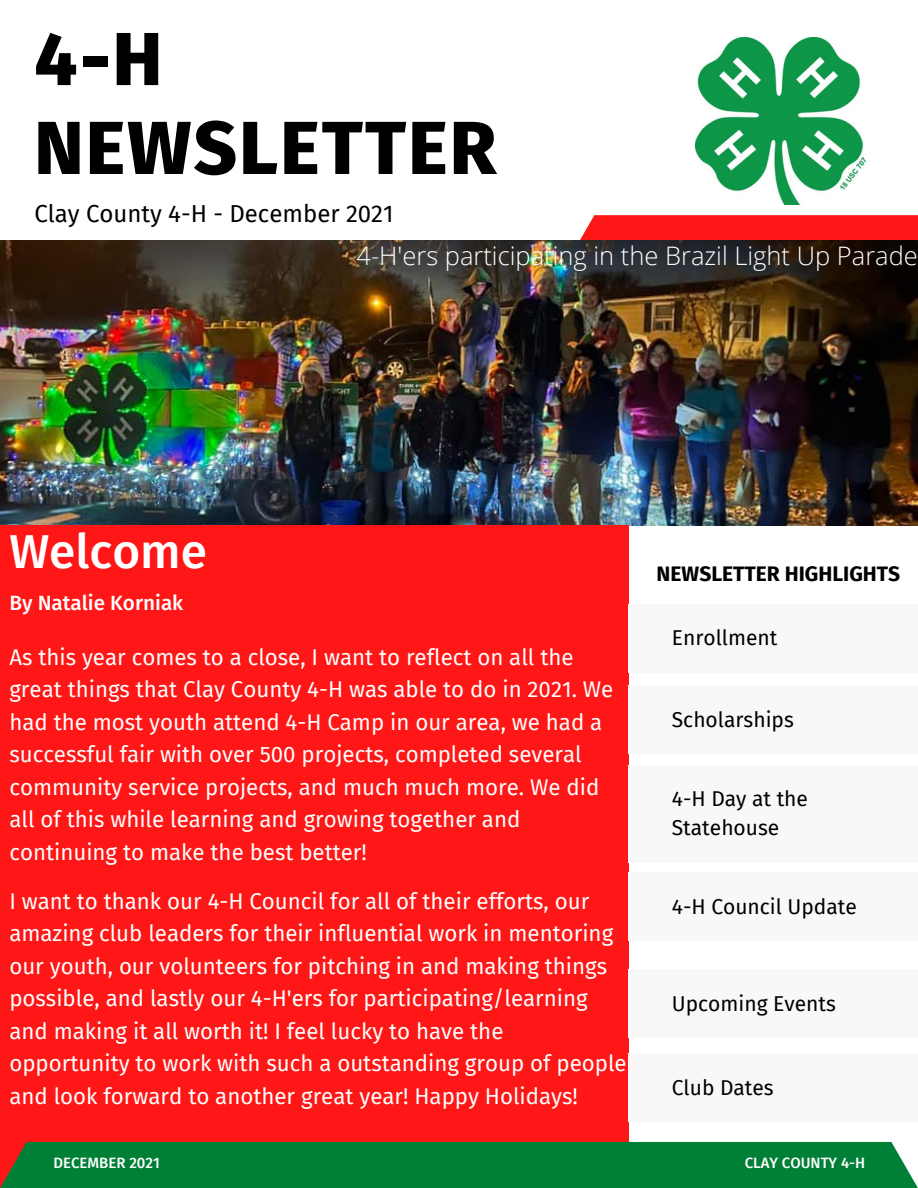
<style>
.page{position:relative;width:918px;height:1188px;background:#fff}
.page>*{position:absolute;margin:0;border:0;box-sizing:border-box;transform-origin:0 0}
.t1{font:800 75px/88.8px "Fira Sans";letter-spacing:.03em;color:#000}
.t2{font:500 47.7px "Fira Sans";color:#fff}
.t3{font:300 25.5px "Open Sans";color:#fff}
.t4{font:24px "Fira Sans";color:#000}
.t5{font:22.2px/32.4px "Fira Sans";color:#fff}
.t6{font:21px/29.2px "Fira Sans";color:#000}
.t7{font:700 21px "Fira Sans";color:#000}
.t8{font:500 20.7px "Fira Sans";color:#fff}
.t9{font:500 15px "Fira Sans";color:#fff}
</style>
<div class="page">
<svg style="left:574px;top:215px;width:344px;height:26px;background:#f62020"></svg>
<img style="left:0;top:241px;width:918px;height:284px">
<div style="left:0;top:525px;width:628px;height:663px;background:#ff1616"></div>
<div style="left:628px;top:604px;width:290px;height:69px;background:#f8f8f8"></div>
<div style="left:628px;top:686px;width:290px;height:68px;background:#f8f8f8"></div>
<div style="left:628px;top:765px;width:290px;height:98px;background:#f8f8f8"></div>
<div style="left:628px;top:872px;width:290px;height:69px;background:#f8f8f8"></div>
<div style="left:628px;top:970px;width:290px;height:68px;background:#f8f8f8"></div>
<div style="left:0;top:1142px;width:918px;height:46px;background:#008037"></div>
<img style="left:696px;top:37px;width:170px;height:168px">
<div style="left:628px;top:1054px;width:290px;height:68px;background:#f8f8f8"></div>
<p class="t1" style="left:34px;top:16px;width:463px">4-H<br>NEWSLETTER</p>
<p class="t4" style="left:34px;top:200px;width:361px">Clay County 4-H - December 2021</p>
<p class="t2" style="left:9px;top:523px;width:199px">Welcome</p>
<p class="t8" style="left:9px;top:591px;width:175px">By Natalie Korniak</p>
<p class="t3" style="left:356px;top:238px;width:563px">4-H'ers participating in the Brazil Light Up Parade</p>
<p class="t7" style="left:657px;top:562px;width:245px">NEWSLETTER HIGHLIGHTS</p>
<p class="t5" style="left:9px;top:641px;width:606px">As this year comes to a close, I want to reflect on all the great things that Clay County 4-H was able to do in 2021. We had the most youth attend 4-H Camp in our area, we had a successful fair with over 500 projects, completed several community service projects, and much much more. We did all of this while learning and growing together and continuing to make the best better!</p>
<p class="t5" style="left:9px;top:885px;width:619px">I want to thank our 4-H Council for all of their efforts, our amazing club leaders for their influential work in mentoring our youth, our volunteers for pitching in and making things possible, and lastly our 4-H'ers for participating/learning and making it all worth it! I feel lucky to have the opportunity to work with such a outstanding group of people and look forward to another great year! Happy Holidays!</p>
<p class="t6" style="left:672px;top:624px;width:107px">Enrollment</p>
<p class="t6" style="left:672px;top:705px;width:123px">Scholarships</p>
<p class="t6" style="left:672px;top:784px;width:138px">4-H Day at the<br>Statehouse</p>
<p class="t6" style="left:672px;top:892px;width:186px">4-H Council Update</p>
<p class="t6" style="left:672px;top:989px;width:166px">Upcoming Events</p>
<p class="t6" style="left:672px;top:1073px;width:103px">Club Dates</p>
<p class="t9" style="left:53px;top:1154px;width:108px">DECEMBER 2021</p>
<p class="t9" style="left:745px;top:1154px;width:122px">CLAY COUNTY 4-H</p>
</div>
